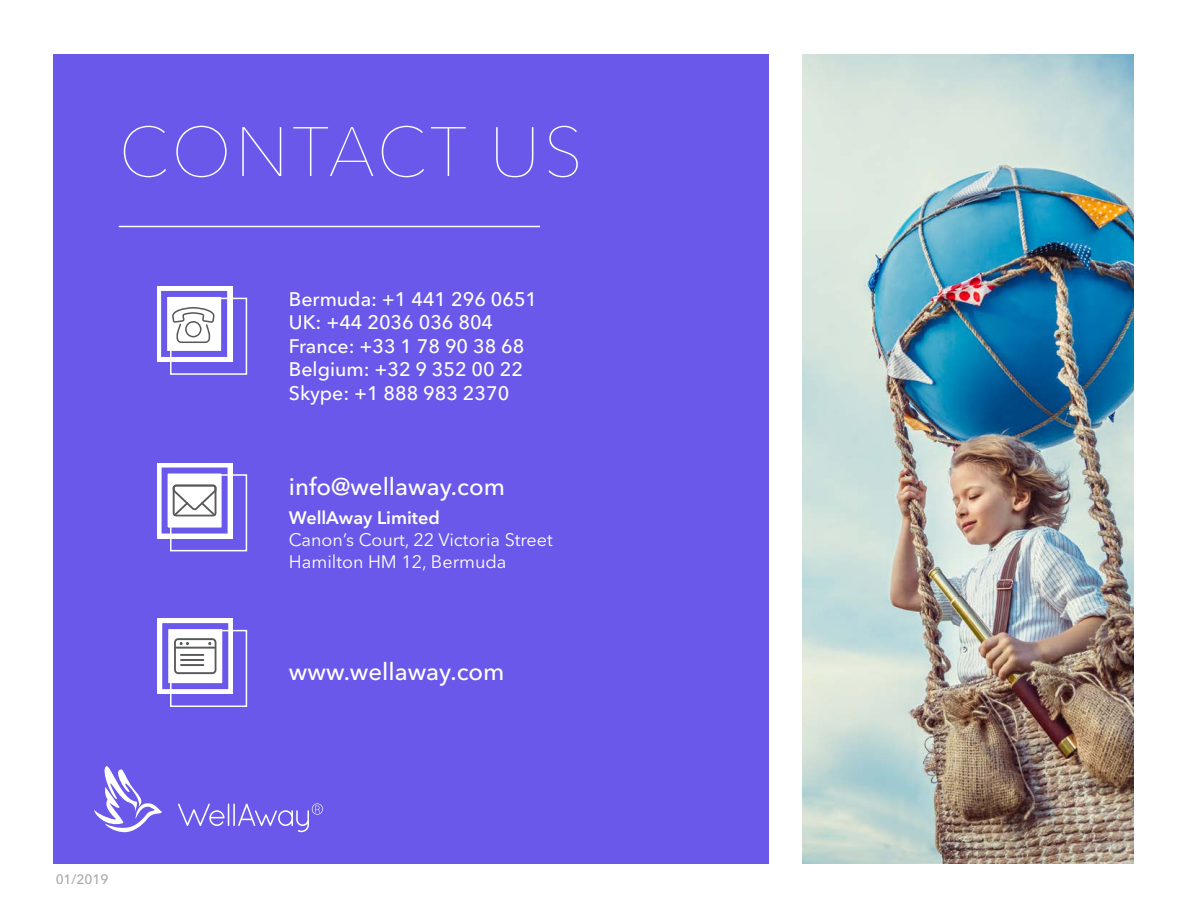
<style>
.page{position:relative;width:1188px;height:918px;background:#fff}
.page>*{position:absolute;margin:0;border:0;box-sizing:border-box;transform-origin:0 0}
.t1{font:200 69px "Avenir Next";letter-spacing:.045em;color:#fff}
.t2{font:500 24px "Avenir Next";color:#fff}
.t3{font:500 19.5px/23.4px "Avenir Next";color:#fff}
.t4{font:18px/21.6px "Avenir Next";color:#fff}
.t5{font:600 18px "Avenir Next";color:#fff}
.t6{font:500 13.5px "Avenir Next";color:#6e6f71}
</style>
<div class="page">
<div style="left:54px;top:55px;width:715px;height:809px;background:#6958e9"></div>
<img style="left:802px;top:54px;width:332px;height:810px">
<hr style="left:119px;top:226px;width:421px;height:1px;background:#fff">
<svg style="left:178px;top:804px;width:51px;height:22px"></svg>
<hr style="left:233px;top:804px;width:2px;height:22px;background:#fff">
<svg style="left:238px;top:803px;width:85px;height:29px"></svg>
<svg style="left:94px;top:766px;width:68px;height:66px"></svg>
<div style="left:157px;top:286px;width:76px;height:76px;background:#fff"></div>
<div style="left:157px;top:463px;width:76px;height:75px;background:#fff"></div>
<div style="left:157px;top:618px;width:76px;height:76px;background:#fff"></div>
<svg style="left:173px;top:307px;width:42px;height:36px"></svg>
<svg style="left:173px;top:485px;width:43px;height:31px"></svg>
<svg style="left:174px;top:638px;width:42px;height:36px"></svg>
<div style="left:161px;top:291px;width:66px;height:66px;border:6px solid #6958e9"></div>
<div style="left:170px;top:298px;width:77px;height:77px;border:2px solid #fff"></div>
<div style="left:162px;top:468px;width:66px;height:66px;border:6px solid #6958e9"></div>
<div style="left:170px;top:474px;width:77px;height:77px;border:2px solid #fff"></div>
<div style="left:162px;top:623px;width:66px;height:66px;border:6px solid #6958e9"></div>
<div style="left:170px;top:630px;width:77px;height:77px;border:2px solid #fff"></div>
<h1 class="t1" style="left:119px;top:94px;width:466px">CONTACT US</h1>
<p class="t3" style="left:289px;top:287px;width:250px">Bermuda: +1 441 296 0651<br>UK: +44 2036 036 804<br>France: +33 1 78 90 38 68<br>Belgium: +32 9 352 00 22<br>Skype: +1 888 983 2370</p>
<p class="t2" style="left:289px;top:466px;width:218px">info@wellaway.com</p>
<p class="t5" style="left:289px;top:503px;width:152px">WellAway Limited</p>
<p class="t4" style="left:289px;top:528px;width:266px">Canon’s Court, 22 Victoria Street<br>Hamilton HM 12, Bermuda</p>
<p class="t2" style="left:289px;top:651px;width:217px">www.wellaway.com</p>
<p class="t6" style="left:55px;top:867px;width:55px">01/2019</p>
</div>
